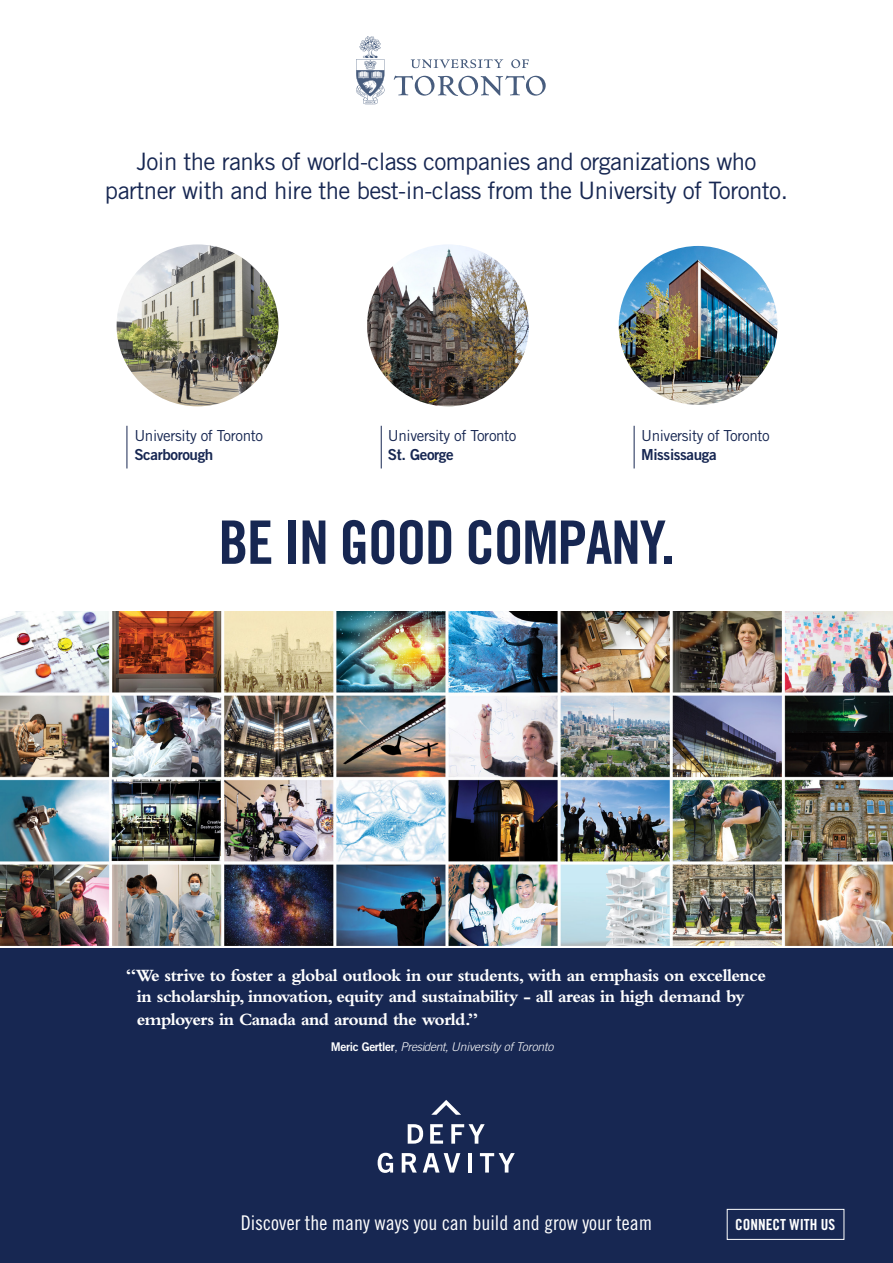
<style>
.page{position:relative;width:893px;height:1263px;background:#fff}
.page>*{position:absolute;margin:0;border:0;box-sizing:border-box;transform-origin:0 0}
.t1{font:60px "Trade Gothic Bold Cond Twenty";letter-spacing:-.025em;color:#172752}
.t2{font:24px "Trade Gothic";letter-spacing:-.025em;color:#172752}
.t3{font:20.25px "Trade Gothic Cond Eighteen";color:#fff}
.t4{font:700 18px "Bembo";letter-spacing:-.03em;color:#fff}
.t5{font:15.3px "Trade Gothic Bold Cond Twenty";color:#fff}
.t6{font:15.15px "Trade Gothic";letter-spacing:-.025em;color:#172752}
.t7{font:15.15px "Trade Gothic Bold Two";letter-spacing:-.025em;color:#172752}
.t8{font:italic 300 12px "Trade Gothic";letter-spacing:-.005em;color:#fff}
.s1{font-family:"Trade Gothic Bold Two";font-weight:400;font-style:normal}
.s2{font-style:normal}
</style>
<div class="page">
<div style="left:0;top:948px;width:893px;height:315px;background:#172752"></div>
<img style="left:117px;top:244px;width:161px;height:162px;border-radius:81px">
<img style="left:367px;top:244px;width:162px;height:162px;border-radius:81px">
<img style="left:619px;top:246px;width:159px;height:159px;border-radius:79px">
<hr style="left:127px;top:426px;width:1px;height:42px;background:#172752">
<hr style="left:381px;top:426px;width:1px;height:42px;background:#172752">
<hr style="left:634px;top:426px;width:1px;height:42px;background:#172752">
<svg style="left:431px;top:1100px;width:30px;height:15px"></svg>
<svg style="left:408px;top:1124px;width:15px;height:20px"></svg>
<svg style="left:430px;top:1124px;width:13px;height:20px"></svg>
<svg style="left:451px;top:1124px;width:34px;height:20px"></svg>
<svg style="left:378px;top:1153px;width:15px;height:20px"></svg>
<svg style="left:402px;top:1153px;width:15px;height:19px"></svg>
<svg style="left:423px;top:1153px;width:37px;height:19px"></svg>
<hr style="left:468px;top:1153px;width:4px;height:19px;background:#fff">
<svg style="left:480px;top:1153px;width:35px;height:19px"></svg>
<img style="left:0;top:612px;width:893px;height:334px">
<div style="left:727px;top:1209px;width:117px;height:31px;border:1px solid #fff"></div>
<svg style="left:394px;top:59px;width:152px;height:37px"></svg>
<svg style="left:356px;top:36px;width:29px;height:68px"></svg>
<p class="t2" style="left:136px;top:147px;width:621px">Join the ranks of world-class companies and organizations who</p>
<p class="t2" style="left:105px;top:176px;width:684px">partner with and hire the best-in-class from the University of Toronto.</p>
<p class="t6" style="left:134px;top:426px;width:130px">University of Toronto</p>
<p class="t7" style="left:134px;top:445px;width:80px">Scarborough</p>
<p class="t6" style="left:388px;top:426px;width:130px">University of Toronto</p>
<p class="t7" style="left:388px;top:445px;width:67px">St. George</p>
<p class="t6" style="left:641px;top:426px;width:130px">University of Toronto</p>
<p class="t7" style="left:641px;top:445px;width:77px">Mississauga</p>
<p class="t1" style="left:218px;top:506px;width:458px">BE IN GOOD COMPANY.</p>
<p class="t4" style="left:126px;top:965px;width:642px">“We strive to foster a global outlook in our students, with an emphasis on excellence</p>
<p class="t4" style="left:137px;top:986px;width:609px">in scholarship, innovation, equity and sustainability - all areas in high demand by</p>
<p class="t4" style="left:137px;top:1009px;width:343px">employers in Canada and around the world.”</p>
<p class="t8" style="left:331px;top:1039px;width:224px"><span class="s1">Meric Gertler</span><span class="s2">,</span> President, University of Toronto</p>
<p class="t3" style="left:241px;top:1210px;width:413px">Discover the many ways you can build and grow your team</p>
<p class="t5" style="left:735px;top:1215px;width:102px">CONNECT WITH US</p>
</div>
